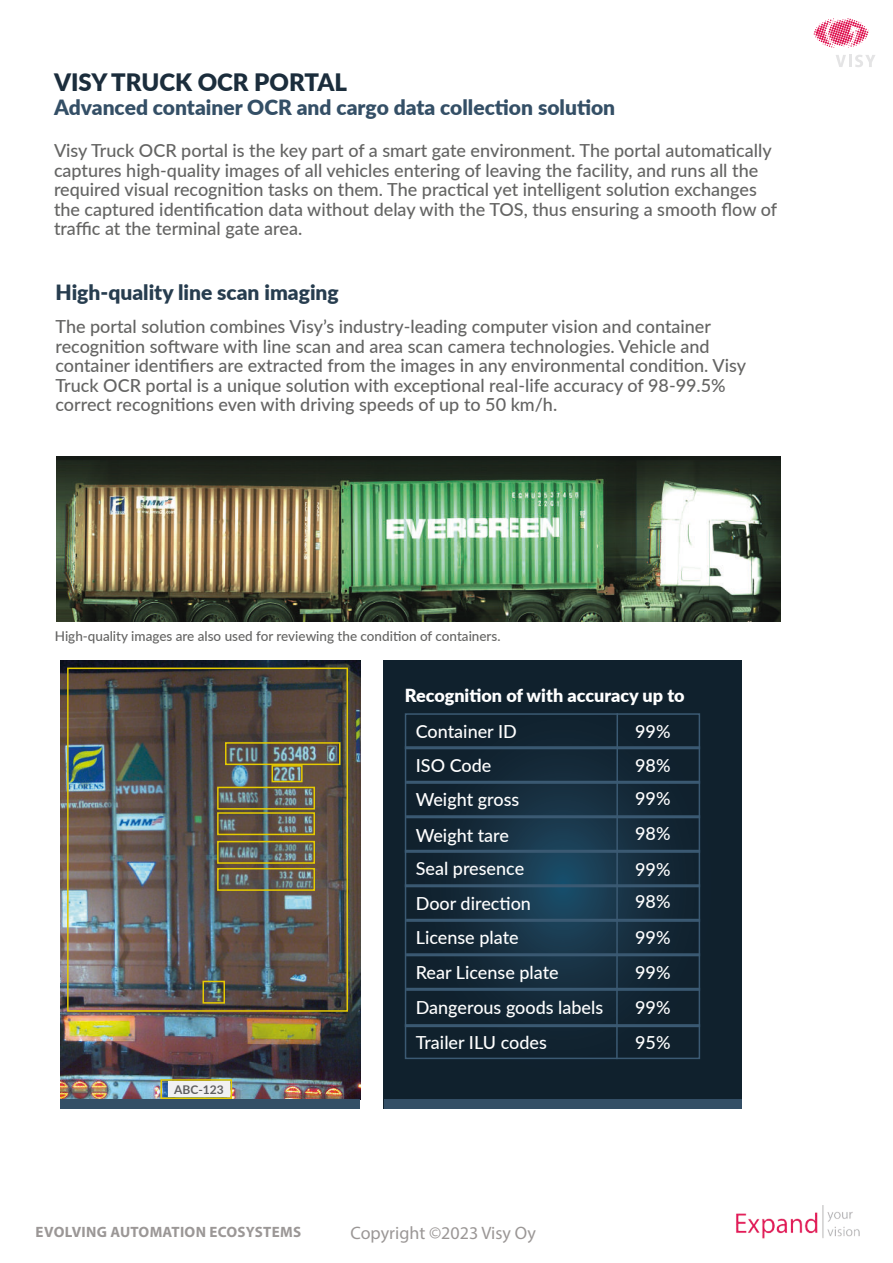
<style>
.page{position:relative;width:893px;height:1263px;background:#fff}
.page>*{position:absolute;margin:0;border:0;box-sizing:border-box;transform-origin:0 0}
.t1{font:900 24px "Lato";color:#1b2d3c}
.t2{font:900 21px "Lato";color:#344f66}
.t3{font:900 21px "Lato";color:#273d4f}
.t4{font:500 18px/19.5px "Lato";color:#646463}
.t5{font:500 18px/34.8px "Lato";color:#fff}
.t6{font:900 18px "Lato";color:#fff}
.t7{font:18px "Myriad Pro";color:#9b9796}
.t8{font:700 15px "Myriad Pro";letter-spacing:.02em;color:#9b9796}
.t9{font:500 13.5px "Lato";color:#646463}
.t10{font:700 12px "Lato";color:#5f5f5f}
</style>
<div class="page">
<img style="left:736px;top:1206px;width:124px;height:33px">
<svg style="left:814px;top:18px;width:55px;height:30px"></svg>
<svg style="left:836px;top:55px;width:39px;height:12px"></svg>
<svg style="left:384px;top:660px;width:357px;height:439px;background:#122634"></svg>
<img style="left:57px;top:457px;width:723px;height:165px">
<img style="left:60px;top:660px;width:300px;height:439px">
<div style="left:405px;top:713px;width:295px;height:346px;border:2px solid #3b5a73"></div>
<div style="left:405px;top:746px;width:295px;height:3px;border:2px solid #3b5a73"></div>
<div style="left:406px;top:781px;width:294px;height:3px;border:2px solid #3b5a73"></div>
<div style="left:406px;top:815px;width:294px;height:3px;border:2px solid #3b5a73"></div>
<div style="left:405px;top:850px;width:295px;height:3px;border:2px solid #3b5a73"></div>
<div style="left:405px;top:884px;width:295px;height:3px;border:2px solid #3b5a73"></div>
<div style="left:406px;top:919px;width:294px;height:3px;border:2px solid #3b5a73"></div>
<div style="left:406px;top:953px;width:294px;height:3px;border:2px solid #3b5a73"></div>
<div style="left:406px;top:988px;width:294px;height:3px;border:2px solid #3b5a73"></div>
<div style="left:405px;top:1024px;width:295px;height:3px;border:2px solid #3b5a73"></div>
<div style="left:225px;top:742px;width:116px;height:23px;border:2px solid #e5ca00"></div>
<div style="left:272px;top:765px;width:31px;height:17px;border:2px solid #e5ca00"></div>
<div style="left:217px;top:787px;width:98px;height:22px;border:2px solid #e5ca00"></div>
<div style="left:217px;top:812px;width:98px;height:23px;border:2px solid #e5ca00"></div>
<div style="left:217px;top:841px;width:98px;height:23px;border:2px solid #e5ca00"></div>
<div style="left:217px;top:868px;width:98px;height:23px;border:2px solid #e5ca00"></div>
<div style="left:203px;top:981px;width:22px;height:23px;border:2px solid #e5ca00"></div>
<div style="left:67px;top:667px;width:281px;height:345px;border:2px solid #e5ca00"></div>
<div style="left:384px;top:1099px;width:357px;height:9px;background:#344f66"></div>
<div style="left:60px;top:1099px;width:300px;height:9px;background:#344f66"></div>
<div style="left:161px;top:1079px;width:71px;height:20px;border:2px solid #e5ca00"></div>
<div style="left:168px;top:1081px;width:62px;height:15px;background:#f1f1f1"></div>
<hr style="left:616px;top:713px;width:2px;height:346px;background:#3b5a73">
<h1 class="t1" style="left:54px;top:64px;width:295px">VISY TRUCK OCR PORTAL</h1>
<p class="t2" style="left:54px;top:92px;width:563px">Advanced container OCR and cargo data collection solution</p>
<p class="t4" style="left:54px;top:140px;width:725px">Visy Truck OCR portal is the key part of a smart gate environment. The portal automatically captures high-quality images of all vehicles entering of leaving the facility, and runs all the required visual recognition tasks on them. The practical yet intelligent solution exchanges the captured identification data without delay with the TOS, thus ensuring a smooth flow of traffic at the terminal gate area.</p>
<p class="t3" style="left:56px;top:277px;width:285px">High-quality line scan imaging</p>
<p class="t4" style="left:56px;top:316px;width:692px">The portal solution combines Visy’s industry-leading computer vision and container recognition software with line scan and area scan camera technologies. Vehicle and container identifiers are extracted from the images in any environmental condition. Visy Truck OCR portal is a unique solution with exceptional real-life accuracy of 98-99.5% correct recognitions even with driving speeds of up to 50 km/h.</p>
<p class="t9" style="left:55px;top:627px;width:447px">High-quality images are also used for reviewing the condition of containers.</p>
<p class="t6" style="left:405px;top:682px;width:281px">Recognition of with accuracy up to</p>
<p class="t5" style="left:416px;top:713px;width:105px">Container ID<br>ISO Code<br>Weight gross<br>Weight tare</p>
<p class="t5" style="left:416px;top:850px;width:117px">Seal presence<br>Door direction<br>License plate</p>
<p class="t5" style="left:635px;top:713px;width:37px;line-height:33.9px;text-align:justify">99% 98% 99%</p>
<p class="t5" style="left:635px;top:816px;width:37px">98%</p>
<p class="t5" style="left:635px;top:853px;width:37px;line-height:32.2px">99%<br>98%</p>
<p class="t5" style="left:635px;top:920px;width:37px">99%</p>
<p class="t5" style="left:416px;top:954px;width:144px">Rear License plate</p>
<p class="t5" style="left:416px;top:989px;width:189px">Dangerous goods labels</p>
<p class="t5" style="left:635px;top:954px;width:37px;line-height:35.4px">99%<br>99%</p>
<p class="t10" style="left:174px;top:1081px;width:51px">ABC-123</p>
<p class="t5" style="left:416px;top:1024px;width:133px">Trailer ILU codes</p>
<p class="t5" style="left:635px;top:1024px;width:37px">95%</p>
<p class="t8" style="left:36px;top:1223px;width:267px">EVOLVING AUTOMATION ECOSYSTEMS</p>
<p class="t7" style="left:350px;top:1226px;width:187px">Copyright ©2023 Visy Oy</p>
</div>
